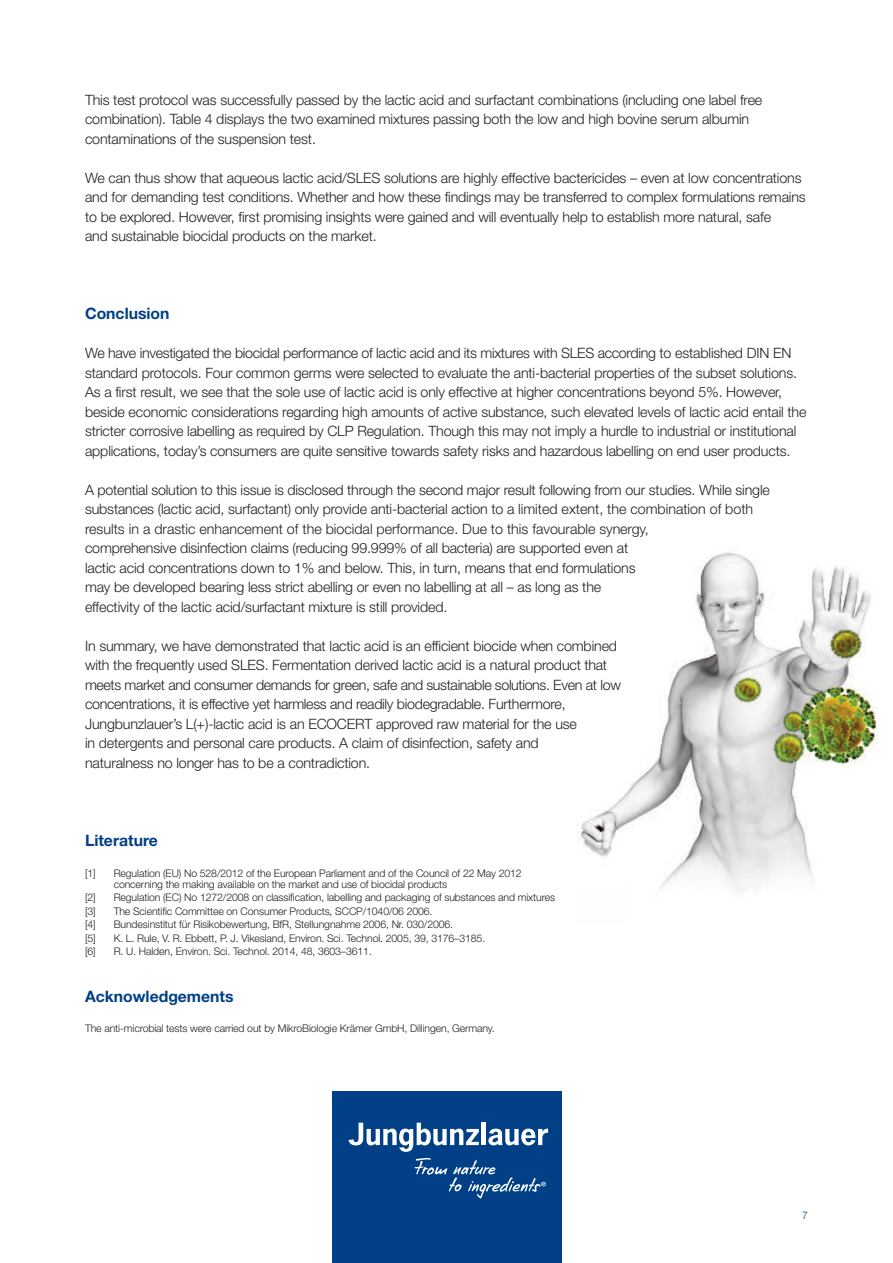
<style>
.page{position:relative;width:893px;height:1263px;background:#fff}
.page>*{position:absolute;margin:0;border:0;box-sizing:border-box;transform-origin:0 0}
.t1{font:700 15.75px "Helvetica Neue";color:#014086}
.t2{font:300 14.25px/19.5px "Helvetica Neue";letter-spacing:-.01em;color:#231f20}
.t3{font:300 10.5px/10.5px "Helvetica Neue";letter-spacing:-.01em;color:#231f20}
.t4{font:300 10.5px "Helvetica Neue";color:#014086}
</style>
<div class="page">
<img style="left:578px;top:552px;width:299px;height:340px">
<div style="left:332px;top:1091px;width:230px;height:172px;background:#014086"></div>
<svg style="left:414px;top:1158px;width:132px;height:40px"></svg>
<hr style="left:482px;top:1123px;width:4px;height:22px;background:#fff">
<svg style="left:488px;top:1128px;width:60px;height:17px"></svg>
<svg style="left:348px;top:1123px;width:131px;height:29px"></svg>
<p class="t2" style="left:85px;top:91px;width:679px">This test protocol was successfully passed by the lactic acid and surfactant combinations (including one label free combination). Table 4 displays the two examined mixtures passing both the low and high bovine serum albumin contaminations of the suspension test.</p>
<p class="t2" style="left:85px;top:169px;width:722px">We can thus show that aqueous lactic acid/SLES solutions are highly effective bactericides – even at low concentrations and for demanding test conditions. Whether and how these findings may be transferred to complex formulations remains to be explored. However, first promising insights were gained and will eventually help to establish more natural, safe<br>and sustainable biocidal products on the market.</p>
<p class="t1" style="left:85px;top:308px;width:86px">Conclusion</p>
<p class="t2" style="left:85px;top:345px;width:723px">We have investigated the biocidal performance of lactic acid and its mixtures with SLES according to established DIN EN standard protocols. Four common germs were selected to evaluate the anti-bacterial properties of the subset solutions.<br>As a first result, we see that the sole use of lactic acid is only effective at higher concentrations beyond 5%. However, beside economic considerations regarding high amounts of active substance, such elevated levels of lactic acid entail the stricter corrosive labelling as required by CLP Regulation. Though this may not imply a hurdle to industrial or institutional applications, today’s consumers are quite sensitive towards safety risks and hazardous labelling on end user products.</p>
<p class="t2" style="left:85px;top:481px;width:686px">A potential solution to this issue is disclosed through the second major result following from our studies. While single substances (lactic acid, surfactant) only provide anti-bacterial action to a limited extent, the combination of both results in a drastic enhancement of the biocidal performance. Due to this favourable synergy,<br>comprehensive disinfection claims (reducing 99.999% of all bacteria) are supported even at<br>lactic acid concentrations down to 1% and below. This, in turn, means that end formulations<br>may be developed bearing less strict abelling or even no labelling at all – as long as the<br>effectivity of the lactic acid/surfactant mixture is still provided.</p>
<p class="t2" style="left:85px;top:637px;width:537px">In summary, we have demonstrated that lactic acid is an efficient biocide when combined with the frequently used SLES. Fermentation derived lactic acid is a natural product that meets market and consumer demands for green, safe and sustainable solutions. Even at low concentrations, it is effective yet harmless and readily biodegradable. Furthermore, Jungbunzlauer’s L(+)-lactic acid is an ECOCERT approved raw material for the use<br>in detergents and personal care products. A claim of disinfection, safety and<br>naturalness no longer has to be a contradiction.</p>
<p class="t1" style="left:85px;top:834px;width:74px">Literature</p>
<p class="t3" style="left:85px;top:869px;width:12px">[1]</p>
<p class="t3" style="left:114px;top:869px;width:410px">Regulation (EU) No 528/2012 of the European Parliament and of the Council of 22 May 2012 concerning the making available on the market and use of biocidal products</p>
<p class="t3" style="left:85px;top:893px;width:12px">[2]</p>
<p class="t3" style="left:114px;top:893px;width:443px">Regulation (EC) No 1272/2008 on classification, labelling and packaging of substances and mixtures</p>
<p class="t3" style="left:85px;top:907px;width:12px">[3]</p>
<p class="t3" style="left:114px;top:907px;width:320px">The Scientific Committee on Consumer Products, SCCP/1040/06 2006.</p>
<p class="t3" style="left:85px;top:920px;width:12px">[4]</p>
<p class="t3" style="left:114px;top:920px;width:341px">Bundesinstitut für Risikobewertung, BfR, Stellungnahme 2006, Nr. 030/2006.</p>
<p class="t3" style="left:85px;top:934px;width:12px">[5]</p>
<p class="t3" style="left:114px;top:934px;width:373px">K. L. Rule, V. R. Ebbett, P. J. Vikesland, Environ. Sci. Technol. 2005, 39, 3176–3185.</p>
<p class="t3" style="left:85px;top:947px;width:12px">[6]</p>
<p class="t3" style="left:114px;top:947px;width:260px">R. U. Halden, Environ. Sci. Technol. 2014, 48, 3603–3611.</p>
<p class="t1" style="left:85px;top:990px;width:150px">Acknowledgements</p>
<p class="t3" style="left:85px;top:1024px;width:411px">The anti-microbial tests were carried out by MikroBiologie Krämer GmbH, Dillingen, Germany.</p>
<p class="t4" style="left:802px;top:1212px;width:7px">7</p>
</div>
